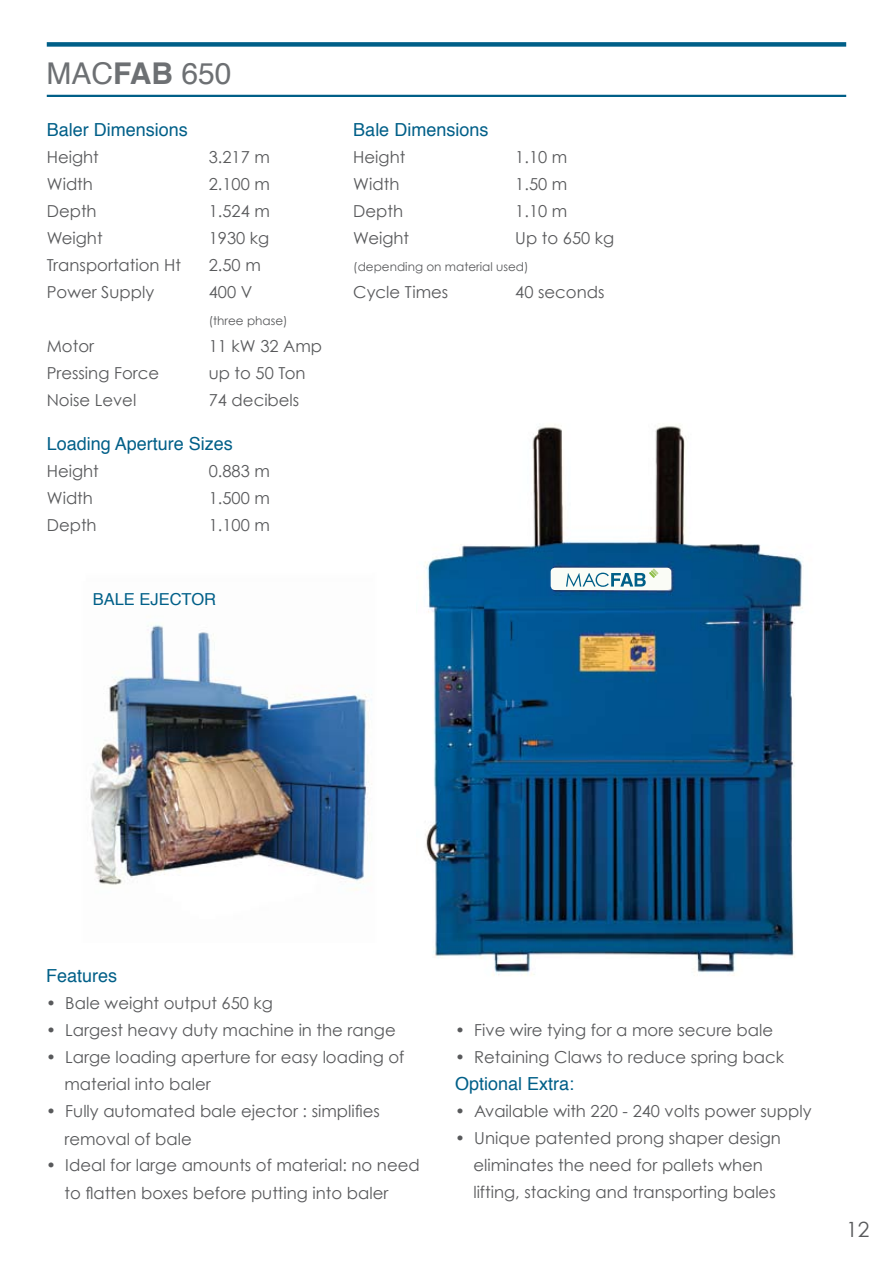
<style>
.page{position:relative;width:893px;height:1263px;background:#fff}
.page>*{position:absolute;margin:0;border:0;box-sizing:border-box;transform-origin:0 0}
.t1{font:30px "Helvetica";color:#6d7073}
.t2{font:21px "Century Gothic";color:#58595b}
.t3{font:18px "Helvetica";color:#005f88}
.t4{font:16.5px/27px "Century Gothic";color:#58595b}
.t5{font:16.5px "Helvetica";color:#005f88}
.t6{font:12px "Century Gothic";color:#58595b}
.s1{font-weight:700}
</style>
<div class="page">
<img style="left:90px;top:624px;width:282px;height:266px">
<img style="left:425px;top:424px;width:378px;height:552px">
<div style="left:551px;top:568px;width:120px;height:22px;background:#fafcf6;border-radius:4px"></div>
<svg style="left:566px;top:568px;width:92px;height:19px"></svg>
<div style="left:47px;top:42px;width:799px;height:5px;background:#005f88"></div>
<hr style="left:47px;top:95px;width:799px;height:2px;background:#005f88">
<h1 class="t1" style="left:47px;top:47px;width:187px">MAC<span class="s1">FAB</span> 650</h1>
<p class="t3" style="left:47px;top:114px;width:143px">Baler Dimensions</p>
<p class="t4" style="left:47px;top:143px;width:54px">Height</p>
<p class="t4" style="left:209px;top:143px;width:63px">3.217 m</p>
<p class="t4" style="left:47px;top:170px;width:48px">Width</p>
<p class="t4" style="left:209px;top:170px;width:63px">2.100 m</p>
<p class="t4" style="left:47px;top:197px;width:51px">Depth</p>
<p class="t4" style="left:209px;top:197px;width:63px">1.524 m</p>
<p class="t4" style="left:47px;top:224px;width:57px">Weight</p>
<p class="t4" style="left:209px;top:224px;width:62px">1930 kg</p>
<p class="t4" style="left:47px;top:251px;width:136px">Transportation Ht</p>
<p class="t4" style="left:209px;top:251px;width:54px">2.50 m</p>
<p class="t4" style="left:47px;top:278px;width:109px">Power Supply</p>
<p class="t4" style="left:209px;top:278px;width:45px">400 V</p>
<p class="t6" style="left:209px;top:313px;width:80px">(three phase)</p>
<p class="t4" style="left:47px;top:332px;width:49px">Motor</p>
<p class="t4" style="left:209px;top:332px;width:115px">11 kW 32 Amp</p>
<p class="t4" style="left:47px;top:359px;width:114px">Pressing Force</p>
<p class="t4" style="left:209px;top:359px;width:98px">up to 50 Ton</p>
<p class="t4" style="left:47px;top:386px;width:91px">Noise Level</p>
<p class="t4" style="left:209px;top:386px;width:92px">74 decibels</p>
<p class="t3" style="left:47px;top:428px;width:188px">Loading Aperture Sizes</p>
<p class="t4" style="left:47px;top:457px;width:54px">Height</p>
<p class="t4" style="left:209px;top:457px;width:63px">0.883 m</p>
<p class="t4" style="left:47px;top:484px;width:48px">Width</p>
<p class="t4" style="left:209px;top:484px;width:63px">1.500 m</p>
<p class="t4" style="left:47px;top:511px;width:51px">Depth</p>
<p class="t4" style="left:209px;top:511px;width:63px">1.100 m</p>
<p class="t5" style="left:93px;top:585px;width:125px">BALE EJECTOR</p>
<p class="t3" style="left:353px;top:115px;width:137px">Bale Dimensions</p>
<p class="t4" style="left:353px;top:144px;width:54px">Height</p>
<p class="t4" style="left:515px;top:144px;width:54px">1.10 m</p>
<p class="t4" style="left:353px;top:171px;width:48px">Width</p>
<p class="t4" style="left:515px;top:171px;width:54px">1.50 m</p>
<p class="t4" style="left:353px;top:198px;width:51px">Depth</p>
<p class="t4" style="left:515px;top:198px;width:54px">1.10 m</p>
<p class="t4" style="left:353px;top:225px;width:57px">Weight</p>
<p class="t4" style="left:515px;top:225px;width:100px">Up to 650 kg</p>
<p class="t6" style="left:353px;top:260px;width:177px">(depending on material used)</p>
<p class="t4" style="left:353px;top:279px;width:96px">Cycle Times</p>
<p class="t4" style="left:515px;top:279px;width:91px">40 seconds</p>
<p class="t3" style="left:46px;top:961px;width:73px">Features</p>
<p class="t4" style="left:46px;top:990px;width:228px">• Bale weight output 650 kg</p>
<p class="t4" style="left:46px;top:1017px;width:351px">• Largest heavy duty machine in the range</p>
<p class="t4" style="left:64px;top:1044px;width:341px;text-indent:-18px">• Large loading aperture for easy loading of material into baler</p>
<p class="t4" style="left:64px;top:1098px;width:317px;text-indent:-18px">• Fully automated bale ejector : simplifies removal of bale</p>
<p class="t4" style="left:64px;top:1152px;width:357px;text-indent:-18px">• Ideal for large amounts of material: no need to flatten boxes before putting into baler</p>
<p class="t4" style="left:455px;top:1016px;width:319px">• Five wire tying for a more secure bale</p>
<p class="t4" style="left:455px;top:1043px;width:330px">• Retaining Claws to reduce spring back</p>
<p class="t3" style="left:455px;top:1068px;width:121px">Optional Extra:</p>
<p class="t4" style="left:455px;top:1097px;width:358px">• Available with 220 - 240 volts power supply</p>
<p class="t4" style="left:473px;top:1124px;width:309px;text-indent:-18px">• Unique patented prong shaper design eliminates the need for pallets when lifting, stacking and transporting bales</p>
<p class="t2" style="left:846px;top:1216px;width:25px">12</p>
</div>
